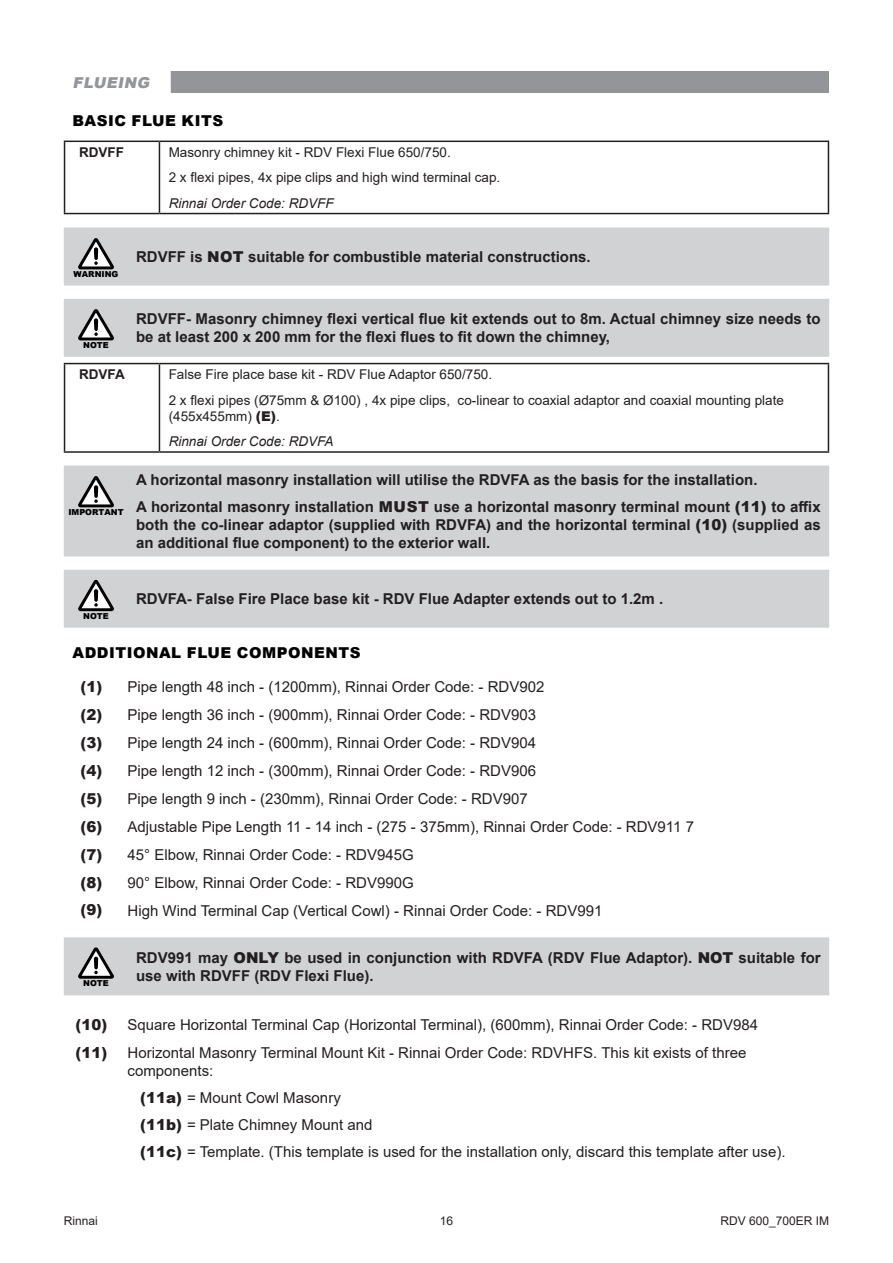
<style>
.page{position:relative;width:893px;height:1263px;background:#fff}
.page>*{position:absolute;margin:0;border:0;box-sizing:border-box;transform-origin:0 0}
.Body_Note_Table_Bold{font:700 15px/18px "Arial";color:#231f20}
.Body_left{font:15px/18px "Arial";color:#231f20}
.Body_indented{font:15px "Arial";color:#231f20}
.Chapter_Title_2_IM{font:900 15px "Arial";letter-spacing:.035em;color:#000}
.Body_Centred{font:900 15px "Arial";color:#231f20}
.Chapter_title_OIM_no{font:italic 900 15px "Arial";color:#939598}
.Body_Table_Small{font:13.5px/16.2px "Arial";color:#231f20}
.Body_Table_Small-2{font:italic 13.5px "Arial";color:#231f20}
.Body_Table_Small-3{font:700 13.5px "Arial";color:#231f20}
.t1{font:12px "Arial";color:#231f20}
.t2{font:900 8.25px "Arial";color:#000}
.s1{font-weight:900}
</style>
<div class="page">
<hr style="left:64px;top:141px;width:95px;height:1px;background:#231f20">
<hr style="left:64px;top:142px;width:1px;height:71px;background:#231f20">
<hr style="left:159px;top:141px;width:670px;height:1px;background:#231f20">
<hr style="left:159px;top:142px;width:1px;height:71px;background:#231f20">
<hr style="left:828px;top:142px;width:1px;height:71px;background:#231f20">
<hr style="left:64px;top:213px;width:95px;height:1px;background:#231f20">
<hr style="left:159px;top:213px;width:670px;height:1px;background:#231f20">
<div style="left:64px;top:228px;width:765px;height:58px;background:#d1d2d4"></div>
<svg style="left:94px;top:247px;width:4px;height:13px"></svg>
<hr style="left:64px;top:363px;width:95px;height:1px;background:#231f20">
<hr style="left:64px;top:364px;width:1px;height:87px;background:#231f20">
<hr style="left:159px;top:363px;width:670px;height:1px;background:#231f20">
<hr style="left:159px;top:364px;width:1px;height:87px;background:#231f20">
<hr style="left:828px;top:364px;width:1px;height:87px;background:#231f20">
<hr style="left:64px;top:451px;width:95px;height:2px;background:#231f20">
<hr style="left:159px;top:451px;width:670px;height:2px;background:#231f20">
<div style="left:64px;top:465px;width:765px;height:91px;background:#d1d2d4"></div>
<svg style="left:78px;top:476px;width:36px;height:31px"></svg>
<svg style="left:94px;top:485px;width:4px;height:13px"></svg>
<div style="left:64px;top:937px;width:765px;height:58px;background:#d1d2d4"></div>
<svg style="left:94px;top:957px;width:4px;height:12px"></svg>
<div style="left:64px;top:299px;width:765px;height:58px;background:#d1d2d4"></div>
<svg style="left:94px;top:318px;width:4px;height:13px"></svg>
<div style="left:64px;top:570px;width:765px;height:58px;background:#d1d2d4"></div>
<svg style="left:94px;top:589px;width:4px;height:13px"></svg>
<div style="left:64px;top:71px;width:765px;height:21px;background:#939598"></div>
<div style="left:51px;top:64px;width:120px;height:36px;background:#fff"></div>
<p class="Chapter_title_OIM_no" style="left:73px;top:72px;width:82px">FLUEING</p>
<p class="Chapter_Title_2_IM" style="left:73px;top:109px;width:152px">BASIC FLUE KITS</p>
<p class="Body_Table_Small-3" style="left:79px;top:143px;width:46px">RDVFF</p>
<p class="Body_Table_Small" style="left:169px;top:144px;width:284px">Masonry chimney kit - RDV Flexi Flue 650/750.</p>
<p class="Body_Table_Small" style="left:169px;top:169px;width:333px">2 x flexi pipes, 4x pipe clips and high wind terminal cap.</p>
<p class="Body_Table_Small-2" style="left:169px;top:194px;width:167px">Rinnai Order Code: RDVFF</p>
<p class="t2" style="left:74px;top:268px;width:46px">WARNING</p>
<p class="t2" style="left:83px;top:339px;width:27px">NOTE</p>
<p class="Body_Note_Table_Bold" style="left:136px;top:248px;width:456px">RDVFF is <span class="s1">NOT</span> suitable for combustible material constructions.</p>
<p class="Body_Note_Table_Bold" style="left:136px;top:310px;width:686px">RDVFF- Masonry chimney flexi vertical flue kit extends out to 8m. Actual chimney size needs to be at least 200 x 200 mm for the flexi flues to fit down the chimney,</p>
<p class="Body_Table_Small-3" style="left:79px;top:365px;width:47px">RDVFA</p>
<p class="Body_Table_Small" style="left:169px;top:366px;width:325px">False Fire place base kit - RDV Flue Adaptor 650/750.</p>
<p class="Body_Table_Small" style="left:169px;top:392px;width:617px">2 x flexi pipes (Ø75mm &amp; Ø100) , 4x pipe clips, co-linear to coaxial adaptor and coaxial mounting plate (455x455mm) <span class="s1">(E)</span>.</p>
<p class="Body_Table_Small-2" style="left:169px;top:432px;width:166px">Rinnai Order Code: RDVFA</p>
<p class="t2" style="left:68px;top:506px;width:57px">IMPORTANT</p>
<p class="Body_Note_Table_Bold" style="left:136px;top:471px;width:623px">A horizontal masonry installation will utilise the RDVFA as the basis for the installation.</p>
<p class="Body_Note_Table_Bold" style="left:136px;top:498px;width:686px;text-align:justify">A horizontal masonry installation <span class="s1">MUST</span> use a horizontal masonry terminal mount <span class="s1">(11)</span> to affix both the co-linear adaptor (supplied with RDVFA) and the horizontal terminal <span class="s1">(10)</span> (supplied as an additional flue component) to the exterior wall.</p>
<p class="Body_Note_Table_Bold" style="left:136px;top:590px;width:529px">RDVFA- False Fire Place base kit - RDV Flue Adapter extends out to 1.2m .</p>
<p class="Chapter_Title_2_IM" style="left:73px;top:641px;width:290px">ADDITIONAL FLUE COMPONENTS</p>
<p class="Body_Centred" style="left:81px;top:676px;width:23px">(1)</p>
<p class="Body_left" style="left:128px;top:678px;width:418px">Pipe length 48 inch - (1200mm), Rinnai Order Code: - RDV902</p>
<p class="Body_Centred" style="left:81px;top:704px;width:23px">(2)</p>
<p class="Body_left" style="left:128px;top:706px;width:410px">Pipe length 36 inch - (900mm), Rinnai Order Code: - RDV903</p>
<p class="Body_Centred" style="left:81px;top:731px;width:23px">(3)</p>
<p class="Body_left" style="left:128px;top:734px;width:410px">Pipe length 24 inch - (600mm), Rinnai Order Code: - RDV904</p>
<p class="Body_Centred" style="left:81px;top:759px;width:23px">(4)</p>
<p class="Body_left" style="left:128px;top:761px;width:410px">Pipe length 12 inch - (300mm), Rinnai Order Code: - RDV906</p>
<p class="Body_Centred" style="left:81px;top:787px;width:23px">(5)</p>
<p class="Body_left" style="left:128px;top:789px;width:402px">Pipe length 9 inch - (230mm), Rinnai Order Code: - RDV907</p>
<p class="Body_Centred" style="left:81px;top:815px;width:23px">(6)</p>
<p class="Body_left" style="left:128px;top:817px;width:568px">Adjustable Pipe Length 11 - 14 inch - (275 - 375mm), Rinnai Order Code: - RDV911 7</p>
<p class="Body_Centred" style="left:81px;top:843px;width:23px">(7)</p>
<p class="Body_left" style="left:128px;top:845px;width:288px">45° Elbow, Rinnai Order Code: - RDV945G</p>
<p class="Body_Centred" style="left:81px;top:871px;width:23px">(8)</p>
<p class="Body_left" style="left:128px;top:873px;width:288px">90° Elbow, Rinnai Order Code: - RDV990G</p>
<p class="Body_Centred" style="left:81px;top:899px;width:23px">(9)</p>
<p class="Body_left" style="left:128px;top:901px;width:476px">High Wind Terminal Cap (Vertical Cowl) - Rinnai Order Code: - RDV991</p>
<p class="t2" style="left:83px;top:610px;width:27px">NOTE</p>
<p class="t2" style="left:83px;top:977px;width:27px">NOTE</p>
<p class="Body_Note_Table_Bold" style="left:136px;top:949px;width:686px">RDV991 may <span class="s1">ONLY</span> be used in conjunction with RDVFA (RDV Flue Adaptor). <span class="s1">NOT</span> suitable for use with RDVFF (RDV Flexi Flue).</p>
<p class="Body_Centred" style="left:76px;top:1013px;width:33px">(10)</p>
<p class="Body_left" style="left:128px;top:1015px;width:632px">Square Horizontal Terminal Cap (Horizontal Terminal), (600mm), Rinnai Order Code: - RDV984</p>
<p class="Body_Centred" style="left:76px;top:1041px;width:33px">(11)</p>
<p class="Body_left" style="left:128px;top:1043px;width:620px">Horizontal Masonry Terminal Mount Kit - Rinnai Order Code: RDVHFS. This kit exists of three components:</p>
<p class="Body_indented" style="left:140px;top:1087px;width:202px"><span class="s1">(11a)</span> = Mount Cowl Masonry</p>
<p class="Body_indented" style="left:140px;top:1114px;width:234px"><span class="s1">(11b)</span> = Plate Chimney Mount and</p>
<p class="Body_indented" style="left:140px;top:1141px;width:647px"><span class="s1">(11c)</span> = Template. (This template is used for the installation only, discard this template after use).</p>
<p class="t1" style="left:64px;top:1212px;width:36px">Rinnai</p>
<p class="t1" style="left:440px;top:1212px;width:15px">16</p>
<p class="t1" style="left:720px;top:1212px;width:110px">RDV 600_700ER IM</p>
</div>
